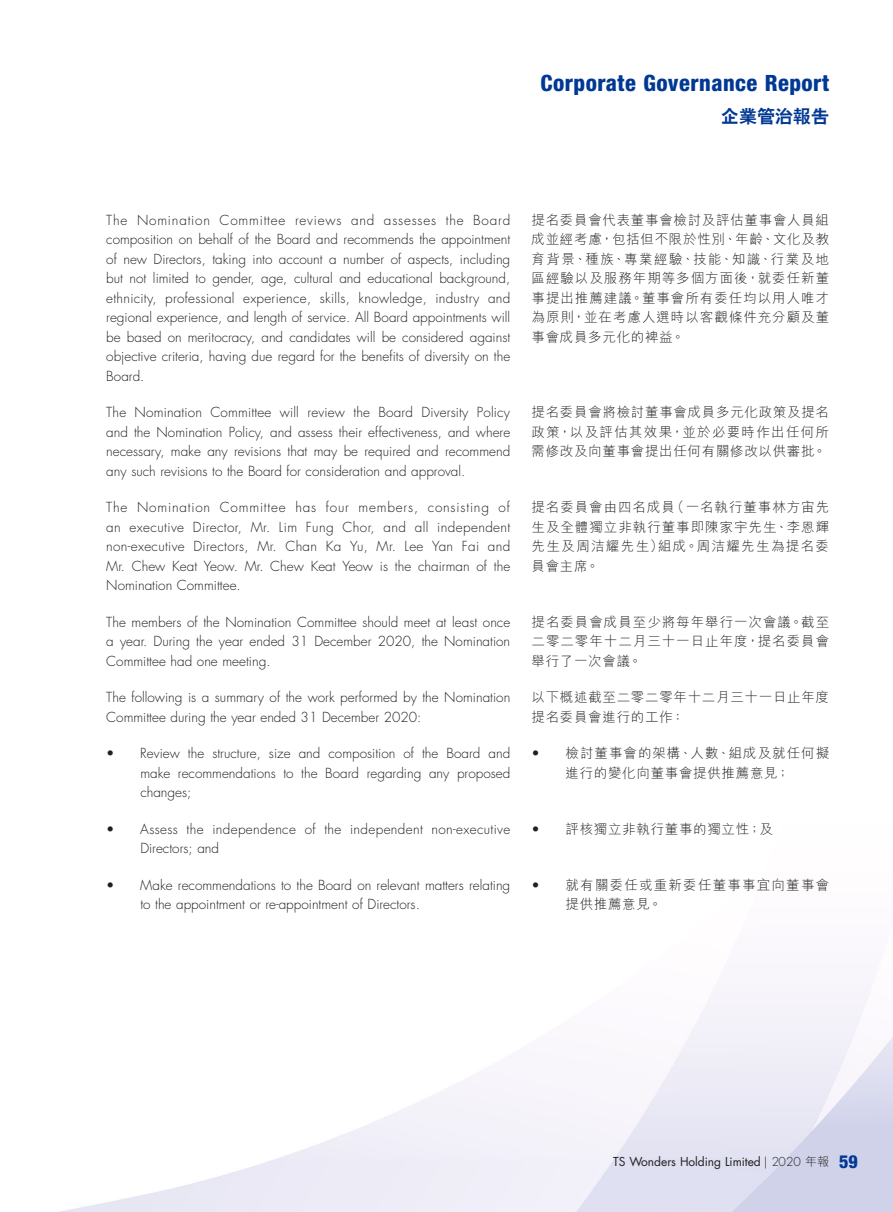
<style>
.page{position:relative;width:893px;height:1212px;background:#fff}
.page>*{position:absolute;margin:0;border:0;box-sizing:border-box;transform-origin:0 0}
.t1{font:800 condensed 22.5px "Helvetica Neue LT Std";letter-spacing:.02em;color:#003894}
.t2{font:800 18px "C Hei 2 HK";letter-spacing:.005em;color:#003894}
.t3{font:800 condensed 18px "Helvetica Neue LT Std";color:#003894}
.t4{font:300 13.5px/19.5px "Futura Std";color:#231f20;text-align:justify}
.t5{font:300 13.5px/19.5px "M Hei HK";letter-spacing:.07em;color:#231f20;text-align:justify}
.t6{font:300 13.5px/19.5px "Futura Std";letter-spacing:.025em;color:#231f20}
.t7{font:300 13.5px/19.5px "M Hei HK";letter-spacing:.05em;color:#231f20}
.t8{font:300 13.5px/19.5px "M Hei HK";letter-spacing:.09em;color:#231f20}
.t9{font:12px "Futura Std";letter-spacing:-.005em;color:#231f20}
.s1{font-family:"Futura Std"}
.s2{font-weight:300}
.s3{font-family:"M Hei HK";font-weight:300}
</style>
<div class="page">
<h1 class="t1" style="left:540px;top:69px;width:290px">Corporate Governance Report</h1>
<h2 class="t2" style="left:721px;top:107px;width:110px">企業管治報告</h2>
<p class="t4" style="left:106px;top:210px;width:405px">The Nomination Committee reviews and assesses the Board composition on behalf of the Board and recommends the appointment of new Directors, taking into account a number of aspects, including but not limited to gender, age, cultural and educational background, ethnicity, professional experience, skills, knowledge, industry and regional experience, and length of service. All Board appointments will be based on meritocracy, and candidates will be considered against objective criteria, having due regard for the benefits of diversity on the Board.</p>
<p class="t4" style="left:106px;top:403px;width:405px">The Nomination Committee will review the Board Diversity Policy and the Nomination Policy, and assess their effectiveness, and where necessary, make any revisions that may be required and recommend any such revisions to the Board for consideration and approval.</p>
<p class="t4" style="left:106px;top:498px;width:406px">The Nomination Committee has four members, consisting of an executive Director, Mr. Lim Fung Chor, and all independent non-executive Directors, Mr. Chan Ka Yu, Mr. Lee Yan Fai and Mr. Chew Keat Yeow. Mr. Chew Keat Yeow is the chairman of the Nomination Committee.</p>
<p class="t4" style="left:106px;top:612px;width:405px">The members of the Nomination Committee should meet at least once a year. During the year ended 31 December 2020, the Nomination Committee had one meeting.</p>
<p class="t4" style="left:106px;top:688px;width:405px">The following is a summary of the work performed by the Nomination<br>Committee during the year ended 31 December 2020:</p>
<p class="t4" style="left:140px;top:744px;width:371px;text-indent:-34px">• Review the structure, size and composition of the Board and make recommendations to the Board regarding any proposed changes;</p>
<p class="t6" style="left:140px;top:819px;width:372px;text-indent:-34px">• Assess the independence of the independent non-executive<br>Directors; and</p>
<p class="t4" style="left:140px;top:875px;width:371px;text-indent:-34px">• Make recommendations to the Board on relevant matters relating to the appointment or re-appointment of Directors.</p>
<p class="t5" style="left:531px;top:210px;width:299px">提名委員會代表董事會檢討及評估董事會人員組成並經考慮，包括但不限於性別、年齡、文化及教育背景、種族、專業經驗、技能、知識、行業及地區經驗以及服務年期等多個方面後，就委任新董事提出推薦建議。董事會所有委任均以用人唯才為原則，並在考慮人選時以客觀條件充分顧及董事會成員多元化的裨益。</p>
<p class="t5" style="left:531px;top:402px;width:299px">提名委員會將檢討董事會成員多元化政策及提名政策，以及評估其效果，並於必要時作出任何所需修改及向董事會提出任何有關修改以供審批。</p>
<p class="t5" style="left:531px;top:497px;width:299px">提名委員會由四名成員（一名執行董事林方宙先生及全體獨立非執行董事即陳家宇先生、李恩輝先生及周洁耀先生）組成。周洁耀先生為提名委員會主席。</p>
<p class="t5" style="left:531px;top:612px;width:299px">提名委員會成員至少將每年舉行一次會議。截至二零二零年十二月三十一日止年度，提名委員會舉行了一次會議。</p>
<p class="t7" style="left:531px;top:687px;width:299px">以下概述截至二零二零年十二月三十一日止年度提名委員會進行的工作：</p>
<p class="t5" style="left:531px;top:743px;width:299px;text-align:center"><span class="s1">•</span> 檢討董事會的架構、人數、組成及就任何擬進行的變化向董事會提供推薦意見；</p>
<p class="t7" style="left:531px;top:819px;width:243px"><span class="s1">•</span> 評核獨立非執行董事的獨立性；及</p>
<p class="t8" style="left:566px;top:875px;width:265px;text-indent:-34px"><span class="s1">•</span> 就有關委任或重新委任董事事宜向董事會提供推薦意見。</p>
<p class="t9" style="left:613px;top:1154px;width:217px">TS Wonders Holding Limited <span class="s2">| 2020</span> <span class="s3">年報</span></p>
<h2 class="t3" style="left:839px;top:1150px;width:20px">59</h2>
</div>
